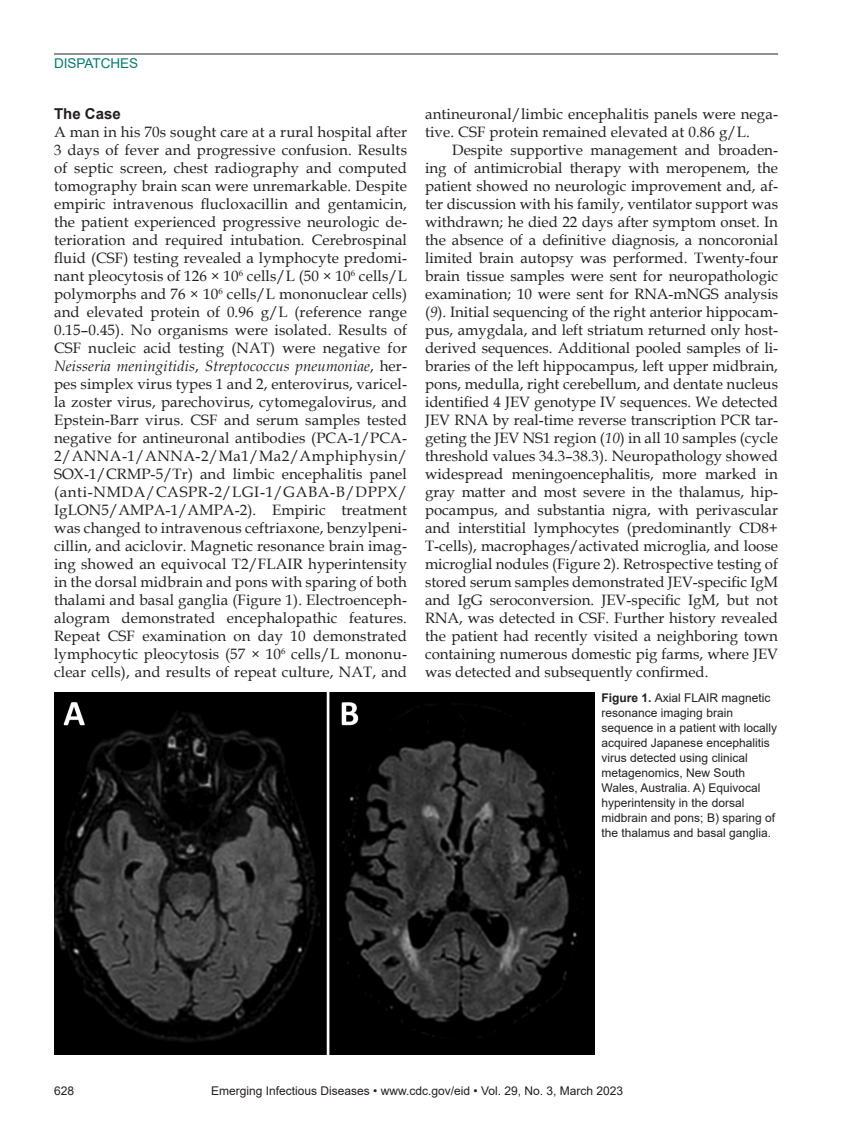
<style>
.page{position:relative;width:851px;height:1134px;background:#fff}
.page>*{position:absolute;margin:0;border:0;box-sizing:border-box;transform-origin:0 0}
.BodyText2{font:15px/18px "Book Antiqua";letter-spacing:.01em;color:#231f20;text-align:justify}
.Body_Text{font:15px/18px "Book Antiqua";color:#231f20;text-align:justify}
.t1{font:700 15px "Arial";color:#231f20}
.t2{font:13.5px "Arial";color:#007d70}
.Figure_Legend{font:12px/15px "Arial";color:#231f20}
.s1{font-style:italic}
.s2{font-weight:700}
</style>
<div class="page">
<hr style="left:54px;top:54px;width:724px;height:1px;background:#231f20">
<img style="left:54px;top:693px;width:540px;height:362px">
<p class="t2" style="left:54px;top:54px;width:86px">DISPATCHES</p>
<h1 class="t1" style="left:54px;top:103px;width:68px">The Case</h1>
<p class="BodyText2" style="left:54px;top:122px;width:354px">A man in his 70s sought care at a rural hospital after 3 days of fever and progressive confusion. Results of septic screen, chest radiography and computed tomography brain scan were unremarkable. Despite empiric intravenous flucloxacillin and gentamicin, the patient experienced progressive neurologic de&shy;terioration and required intubation. Cerebrospinal fluid (CSF) testing revealed a lymphocyte predomi&shy;nant pleocytosis of 126 × 10<sup>6</sup> cells/L (50 × 10<sup>6</sup> cells/L polymorphs and 76 × 10<sup>6</sup> cells/L mononuclear cells) and elevated protein of 0.96 g/L (reference range 0.15–0.45). No organisms were isolated. Results of CSF nucleic acid testing (NAT) were negative for <span class="s1">Neisseria meningitidis</span>, <span class="s1">Streptococcus pneumoniae</span>, her&shy;pes simplex virus types 1 and 2, enterovirus, varicel&shy;la zoster virus, parechovirus, cytomegalovirus, and Epstein-Barr virus. CSF and serum samples tested negative for antineuronal antibodies (PCA-1/PCA-2/ANNA-1/ANNA-2/Ma1/Ma2/Amphiphysin/ SOX-1/CRMP-5/Tr) and limbic encephalitis panel (anti-NMDA/CASPR-2/LGI-1/GABA-B/DPPX/ IgLON5/AMPA-1/AMPA-2). Empiric treatment was changed to intravenous ceftriaxone, benzylpeni&shy;cillin, and aciclovir. Magnetic resonance brain imag&shy;ing showed an equivocal T2/FLAIR hyperintensity in the dorsal midbrain and pons with sparing of both thalami and basal ganglia (Figure 1). Electroenceph&shy;alogram demonstrated encephalopathic features.<br>Repeat CSF examination on day 10 demonstrated lymphocytic pleocytosis (57 × 10<sup>6</sup> cells/L mononu&shy;clear cells), and results of repeat culture, NAT, and</p>
<p class="BodyText2" style="left:425px;top:104px;width:354px">antineuronal/limbic encephalitis panels were nega&shy;tive. CSF protein remained elevated at 0.86 g/L.</p>
<p class="Body_Text" style="left:425px;top:140px;width:354px;text-indent:27px">Despite supportive management and broaden&shy;ing of antimicrobial therapy with meropenem, the patient showed no neurologic improvement and, af&shy;ter discussion with his family, ventilator support was withdrawn; he died 22 days after symptom onset. In the absence of a definitive diagnosis, a noncoronial limited brain autopsy was performed. Twenty-four brain tissue samples were sent for neuropathologic examination; 10 were sent for RNA-mNGS analysis (<span class="s1">9</span>). Initial sequencing of the right anterior hippocam&shy;pus, amygdala, and left striatum returned only host&shy;derived sequences. Additional pooled samples of li&shy;braries of the left hippocampus, left upper midbrain, pons, medulla, right cerebellum, and dentate nucleus identified 4 JEV genotype IV sequences. We detected JEV RNA by real-time reverse transcription PCR tar&shy;geting the JEV NS1 region (<span class="s1">10</span>) in all 10 samples (cycle threshold values 34.3–38.3). Neuropathology showed widespread meningoencephalitis, more marked in gray matter and most severe in the thalamus, hip&shy;pocampus, and substantia nigra, with perivascular and interstitial lymphocytes (predominantly CD8+ T-cells), macrophages/activated microglia, and loose microglial nodules (Figure 2). Retrospective testing of stored serum samples demonstrated JEV-specific IgM and IgG seroconversion. JEV-specific IgM, but not RNA, was detected in CSF. Further history revealed the patient had recently visited a neighboring town containing numerous domestic pig farms, where JEV was detected and subsequently confirmed.</p>
<p class="Figure_Legend" style="left:601px;top:690px;width:177px"><span class="s2">Figure 1.</span> Axial FLAIR magnetic resonance imaging brain sequence in a patient with locally acquired Japanese encephalitis virus detected using clinical metagenomics, New South<br>Wales, Australia. A) Equivocal hyperintensity in the dorsal midbrain and pons; B) sparing of the thalamus and basal ganglia.</p>
<p class="Figure_Legend" style="left:54px;top:1084px;width:22px">628</p>
<p class="Figure_Legend" style="left:211px;top:1084px;width:413px">Emerging Infectious Diseases • www.cdc.gov/eid • Vol. 29, No. 3, March 2023</p>
</div>
